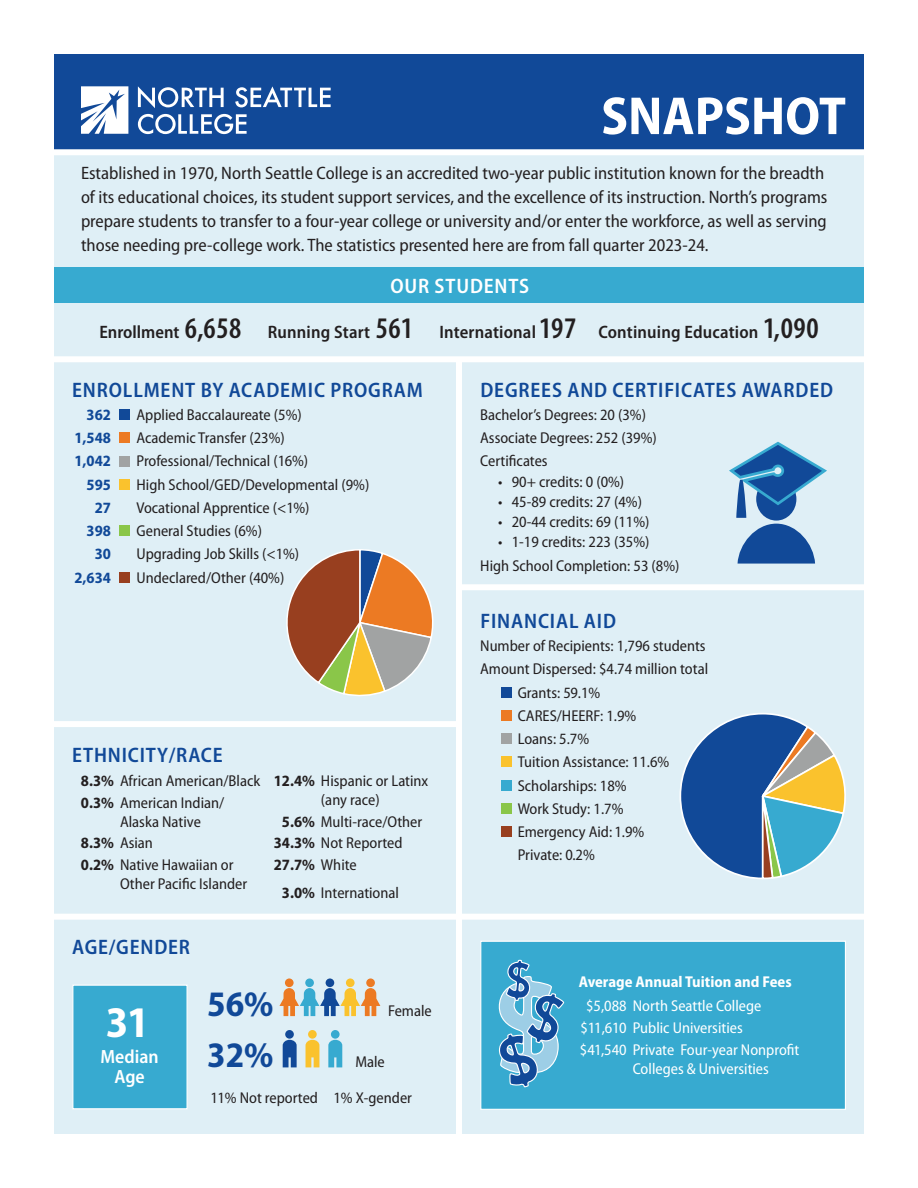
<style>
.page{position:relative;width:918px;height:1188px;background:#fff}
.page>*{position:absolute;margin:0;border:0;box-sizing:border-box;transform-origin:0 0}
.t1{font:700 semi-condensed 54px "Myriad Pro";color:#fff}
.t2{font:700 semi-condensed 43.95px "Myriad Pro";color:#fff}
.t3{font:700 semi-condensed 36px "Myriad Pro";color:#114998}
.Headline{font:600 semi-condensed 21px "Myriad Pro";letter-spacing:.04em;color:#114998}
.Headline-2{font:600 semi-condensed 21px "Myriad Pro";letter-spacing:.04em;color:#fff}
.t4{font:600 semi-condensed 19.2px "Myriad Pro";color:#fff}
.t5{font:semi-condensed 18px/24px "Myriad Pro";color:#231f20}
.t6{font:600 semi-condensed 18px "Myriad Pro";letter-spacing:.01em;color:#231f20}
.Body_Bullet{font:semi-condensed 15.75px/18.8px "Myriad Pro";color:#231f20}
.Body_Bullet-2{font:semi-condensed 15.75px "Myriad Pro";color:#fff}
.t7{font:700 semi-condensed 15.75px "Myriad Pro";color:#114998}
.Subhead{font:700 semi-condensed 15.75px "Myriad Pro";color:#fff}
.t8{font:700 semi-condensed 15.75px "Myriad Pro";color:#231f20}
.s1{font-stretch:condensed;font-size:30px}
.s2{font-weight:700}
.s3{font-weight:400}
</style>
<div class="page">
<div style="left:54px;top:136px;width:810px;height:998px;background:#dfeff6"></div>
<div style="left:326px;top:978px;width:8px;height:9px;background:#114998;border-radius:50%"></div>
<div style="left:305px;top:978px;width:9px;height:9px;background:#37aad0;border-radius:50%"></div>
<div style="left:285px;top:978px;width:9px;height:9px;background:#ec7a23;border-radius:50%"></div>
<div style="left:366px;top:978px;width:9px;height:9px;background:#ec7a23;border-radius:50%"></div>
<div style="left:346px;top:978px;width:9px;height:9px;background:#fac22d;border-radius:50%"></div>
<svg style="left:279px;top:988px;width:101px;height:28px"></svg>
<div style="left:54px;top:54px;width:810px;height:99px;background:#114998"></div>
<svg style="left:138px;top:114px;width:109px;height:20px"></svg>
<svg style="left:235px;top:86px;width:96px;height:21px"></svg>
<svg style="left:138px;top:86px;width:86px;height:22px"></svg>
<svg style="left:81px;top:86px;width:47px;height:48px"></svg>
<div style="left:72px;top:985px;width:116px;height:124px;background:#37aad0;border:1px solid #fff"></div>
<div style="left:54px;top:267px;width:810px;height:36px;background:#37aad0"></div>
<div style="left:48px;top:149px;width:843px;height:6px;background:#fff"></div>
<div style="left:48px;top:356px;width:825px;height:6px;background:#fff"></div>
<div style="left:48px;top:721px;width:411px;height:6px;background:#fff"></div>
<svg style="left:283px;top:1040px;width:14px;height:27px"></svg>
<svg style="left:306px;top:1040px;width:13px;height:27px"></svg>
<svg style="left:328px;top:1040px;width:14px;height:27px"></svg>
<div style="left:285px;top:1030px;width:9px;height:9px;background:#114998;border-radius:50%"></div>
<div style="left:308px;top:1030px;width:9px;height:9px;background:#fac22d;border-radius:50%"></div>
<div style="left:331px;top:1030px;width:9px;height:9px;background:#37aad0;border-radius:50%"></div>
<svg style="left:756px;top:478px;width:40px;height:43px"></svg>
<svg style="left:738px;top:524px;width:77px;height:40px"></svg>
<svg style="left:729px;top:442px;width:98px;height:76px"></svg>
<div style="left:459px;top:584px;width:412px;height:6px;background:#fff"></div>
<div style="left:456px;top:361px;width:6px;height:789px;background:#fff"></div>
<div style="left:41px;top:914px;width:839px;height:6px;background:#fff"></div>
<div style="left:502px;top:687px;width:10px;height:11px;background:#114998"></div>
<div style="left:502px;top:710px;width:10px;height:11px;background:#ec7a23"></div>
<div style="left:502px;top:733px;width:10px;height:11px;background:#a1a3a3"></div>
<div style="left:502px;top:757px;width:10px;height:10px;background:#fac22d"></div>
<div style="left:502px;top:780px;width:10px;height:10px;background:#37aad0"></div>
<div style="left:502px;top:803px;width:10px;height:11px;background:#8ac649"></div>
<div style="left:502px;top:826px;width:10px;height:11px;background:#983f1f"></div>
<div style="left:120px;top:409px;width:10px;height:11px;background:#114998"></div>
<div style="left:120px;top:433px;width:10px;height:10px;background:#ec7a23"></div>
<div style="left:120px;top:456px;width:10px;height:10px;background:#a1a3a3"></div>
<div style="left:120px;top:479px;width:10px;height:11px;background:#fac22d"></div>
<div style="left:120px;top:526px;width:10px;height:10px;background:#8ac649"></div>
<div style="left:120px;top:572px;width:10px;height:11px;background:#983f1f"></div>
<div style="left:480px;top:941px;width:366px;height:169px;background:#37aad0;border:1px solid #fff"></div>
<svg style="left:497px;top:941px;width:67px;height:147px"></svg>
<svg style="left:286px;top:549px;width:148px;height:147px"></svg>
<svg style="left:679px;top:713px;width:167px;height:167px"></svg>
<p class="t1" style="left:601px;top:81px;width:246px">SNAPSHOT</p>
<p class="t5" style="left:81px;top:161px;width:748px">Established in 1970, North Seattle College is an accredited two-year public institution known for the breadth of its educational choices, its student support services, and the excellence of its instruction. North’s programs prepare students to transfer to a four-year college or university and/or enter the workforce, as well as serving those needing pre-college work. The statistics presented here are from fall quarter 2023-24.</p>
<p class="Headline-2" style="left:390px;top:273px;width:140px">OUR STUDENTS</p>
<p class="t6" style="left:99px;top:321px;width:721px">Enrollment <span class="s1">6,658</span> Running Start <span class="s1">561</span> International <span class="s1">197</span> Continuing Education <span class="s1">1,090</span></p>
<p class="Headline" style="left:72px;top:376px;width:352px">ENROLLMENT BY ACADEMIC PROGRAM</p>
<p class="t7" style="left:87px;top:404px;width:26px">362</p>
<p class="Body_Bullet" style="left:136px;top:405px;width:167px">Applied Baccalaureate (5%)</p>
<p class="t7" style="left:75px;top:428px;width:38px">1,548</p>
<p class="Body_Bullet" style="left:136px;top:428px;width:150px">Academic Transfer (23%)</p>
<p class="t7" style="left:75px;top:451px;width:38px">1,042</p>
<p class="Body_Bullet" style="left:136px;top:452px;width:173px">Professional/Technical (16%)</p>
<p class="t7" style="left:87px;top:474px;width:26px">595</p>
<p class="Body_Bullet" style="left:136px;top:475px;width:234px">High School/GED/Developmental (9%)</p>
<p class="t7" style="left:95px;top:497px;width:18px">27</p>
<p class="Body_Bullet" style="left:136px;top:498px;width:175px">Vocational Apprentice (&lt;1%)</p>
<p class="t7" style="left:87px;top:521px;width:26px">398</p>
<p class="Body_Bullet" style="left:136px;top:521px;width:127px">General Studies (6%)</p>
<p class="t7" style="left:95px;top:544px;width:18px">30</p>
<p class="Body_Bullet" style="left:136px;top:545px;width:164px">Upgrading Job Skills (&lt;1%)</p>
<p class="t7" style="left:75px;top:567px;width:38px">2,634</p>
<p class="Body_Bullet" style="left:136px;top:568px;width:149px">Undeclared/Other (40%)</p>
<p class="Headline" style="left:72px;top:742px;width:152px">ETHNICITY/RACE</p>
<p class="Body_Bullet" style="left:81px;top:771px;width:181px"><span class="s2">8.3%</span> African American/Black</p>
<p class="Body_Bullet" style="left:120px;top:793px;width:106px;text-indent:-39px"><span class="s2">0.3%</span> American Indian/<br>Alaska Native</p>
<p class="Body_Bullet" style="left:81px;top:834px;width:74px"><span class="s2">8.3%</span> Asian</p>
<p class="Body_Bullet" style="left:120px;top:855px;width:129px;text-indent:-39px"><span class="s2">0.2%</span> Native Hawaiian or<br>Other Pacific Islander</p>
<p class="Body_Bullet" style="left:274px;top:771px;width:156px;text-align:center"><span class="s2">12.4%</span> Hispanic or Latinx (any race)</p>
<p class="Body_Bullet" style="left:282px;top:812px;width:142px"><span class="s2">5.6%</span> Multi-race/Other</p>
<p class="Body_Bullet" style="left:274px;top:833px;width:130px"><span class="s2">34.3%</span> Not Reported</p>
<p class="t8" style="left:274px;top:855px;width:84px">27.7% <span class="s3">White</span></p>
<p class="Body_Bullet" style="left:282px;top:883px;width:119px"><span class="s2">3.0%</span> International</p>
<p class="Headline" style="left:72px;top:934px;width:119px">AGE/GENDER</p>
<p class="t2" style="left:106px;top:993px;width:45px">31</p>
<p class="t4" style="left:101px;top:1045px;width:60px">Median</p>
<p class="t4" style="left:114px;top:1065px;width:32px">Age</p>
<p class="t3" style="left:207px;top:980px;width:68px">56%</p>
<p class="t3" style="left:207px;top:1032px;width:68px">32%</p>
<p class="Body_Bullet" style="left:388px;top:1001px;width:45px">Female</p>
<p class="Body_Bullet" style="left:355px;top:1053px;width:31px">Male</p>
<p class="Body_Bullet" style="left:211px;top:1088px;width:203px">11% Not reported 1% X-gender</p>
<p class="Headline" style="left:480px;top:376px;width:354px">DEGREES AND CERTIFICATES AWARDED</p>
<p class="Body_Bullet" style="left:480px;top:405px;width:167px">Bachelor’s Degrees: 20 (3%)</p>
<p class="Body_Bullet" style="left:480px;top:428px;width:178px">Associate Degrees: 252 (39%)</p>
<p class="Body_Bullet" style="left:480px;top:452px;width:69px">Certificates</p>
<p class="Body_Bullet" style="left:498px;top:472px;width:128px">• 90+ credits: 0 (0%)</p>
<p class="Body_Bullet" style="left:498px;top:492px;width:145px">• 45-89 credits: 27 (4%)</p>
<p class="Body_Bullet" style="left:498px;top:512px;width:153px">• 20-44 credits: 69 (11%)</p>
<p class="Body_Bullet" style="left:498px;top:533px;width:153px">• 1-19 credits: 223 (35%)</p>
<p class="Body_Bullet" style="left:480px;top:556px;width:201px">High School Completion: 53 (8%)</p>
<p class="Headline" style="left:480px;top:608px;width:137px">FINANCIAL AID</p>
<p class="Body_Bullet" style="left:480px;top:636px;width:227px">Number of Recipients: 1,796 students</p>
<p class="Body_Bullet" style="left:480px;top:659px;width:229px">Amount Dispersed: $4.74 million total</p>
<p class="Body_Bullet" style="left:518px;top:683px;width:84px">Grants: 59.1%</p>
<p class="Body_Bullet" style="left:518px;top:706px;width:120px">CARES/HEERF: 1.9%</p>
<p class="Body_Bullet" style="left:518px;top:729px;width:73px">Loans: 5.7%</p>
<p class="Body_Bullet" style="left:518px;top:752px;width:153px">Tuition Assistance: 11.6%</p>
<p class="Body_Bullet" style="left:518px;top:776px;width:110px">Scholarships: 18%</p>
<p class="Body_Bullet" style="left:518px;top:799px;width:107px">Work Study: 1.7%</p>
<p class="Body_Bullet" style="left:518px;top:822px;width:128px">Emergency Aid: 1.9%</p>
<p class="Body_Bullet" style="left:518px;top:845px;width:79px">Private: 0.2%</p>
<p class="Subhead" style="left:579px;top:971px;width:215px">Average Annual Tuition and Fees</p>
<p class="Body_Bullet-2" style="left:586px;top:997px;width:177px">$5,088 North Seattle College</p>
<p class="Body_Bullet-2" style="left:581px;top:1018px;width:164px">$11,610 Public Universities</p>
<p class="Body_Bullet-2" style="left:580px;top:1040px;width:221px">$41,540 Private Four-year Nonprofit</p>
<p class="Body_Bullet-2" style="left:633px;top:1059px;width:138px">Colleges &amp; Universities</p>
</div>
